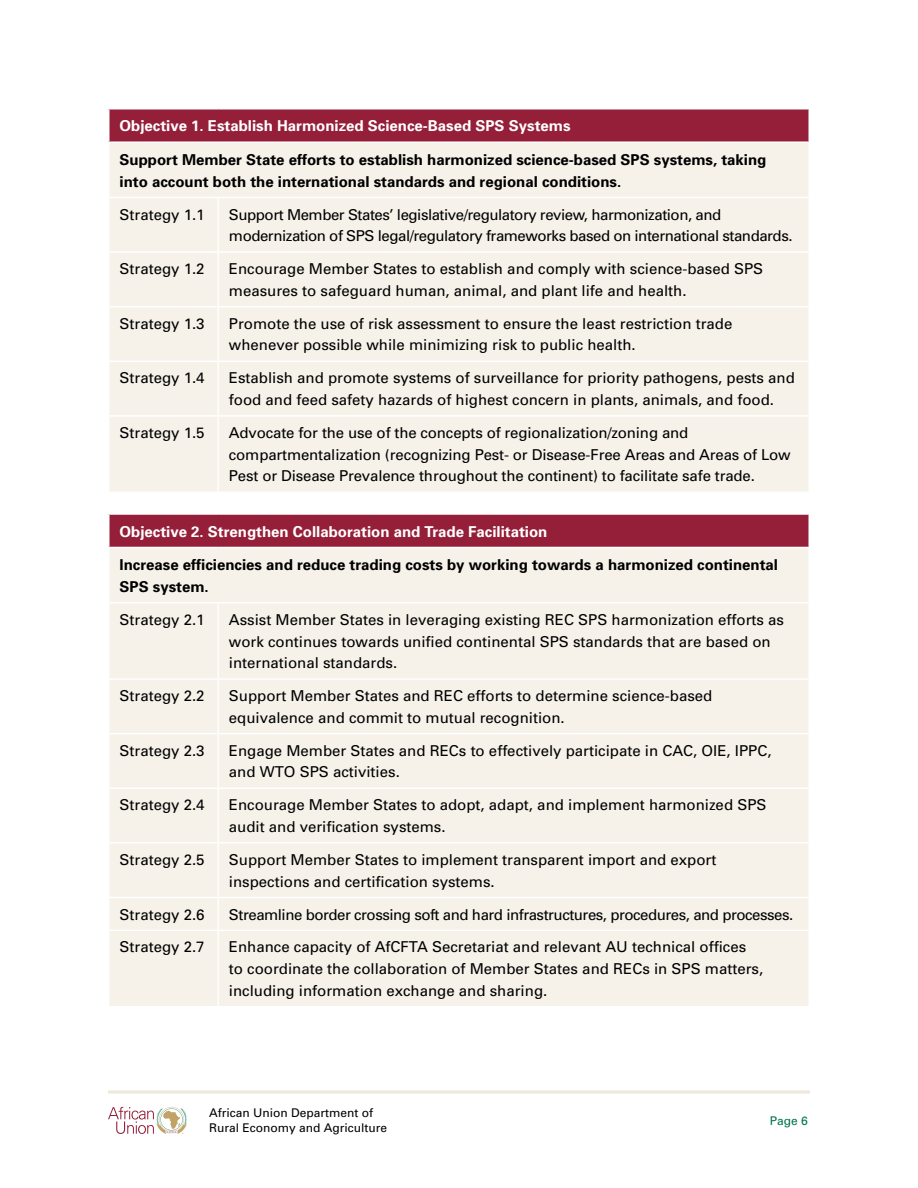
<style>
.page{position:relative;width:918px;height:1188px;background:#fff}
.page>*{position:absolute;margin:0;border:0;box-sizing:border-box;transform-origin:0 0}
.t1{font:15px/21.8px "Univers";color:#000}
.t2{font:700 15px/21.8px "Univers";color:#000}
.t3{font:15px/21.8px "Univers";letter-spacing:-.03em;color:#000}
.t4{font:700 15px "Univers";color:#fff}
.t5{font:12px/15px "Univers";color:#000}
.t6{font:12px "Univers";color:#00754b}
</style>
<div class="page">
<svg style="left:108px;top:1107px;width:79px;height:27px"></svg>
<hr style="left:108px;top:1090px;width:702px;height:4px;background:#f2ece0">
<div style="left:109px;top:109px;width:700px;height:33px;background:#951f39"></div>
<div style="left:110px;top:143px;width:698px;height:348px;background:#f6f1e9"></div>
<hr style="left:217px;top:198px;width:2px;height:53px;background:#fff">
<hr style="left:108px;top:251px;width:110px;height:2px;background:#fff">
<hr style="left:218px;top:251px;width:592px;height:2px;background:#fff">
<hr style="left:217px;top:253px;width:2px;height:53px;background:#fff">
<hr style="left:108px;top:306px;width:110px;height:1px;background:#fff">
<hr style="left:218px;top:306px;width:592px;height:1px;background:#fff">
<hr style="left:217px;top:307px;width:2px;height:54px;background:#fff">
<hr style="left:108px;top:361px;width:110px;height:1px;background:#fff">
<hr style="left:218px;top:361px;width:592px;height:1px;background:#fff">
<hr style="left:217px;top:362px;width:2px;height:53px;background:#fff">
<hr style="left:108px;top:415px;width:110px;height:2px;background:#fff">
<hr style="left:218px;top:415px;width:592px;height:2px;background:#fff">
<hr style="left:217px;top:417px;width:2px;height:74px;background:#fff">
<hr style="left:108px;top:108px;width:110px;height:2px;background:#fff">
<hr style="left:108px;top:110px;width:2px;height:31px;background:#fff">
<hr style="left:218px;top:108px;width:592px;height:2px;background:#fff">
<hr style="left:808px;top:110px;width:2px;height:31px;background:#fff">
<hr style="left:108px;top:141px;width:110px;height:2px;background:#fff">
<hr style="left:218px;top:141px;width:592px;height:2px;background:#fff">
<hr style="left:108px;top:197px;width:110px;height:1px;background:#fff">
<hr style="left:218px;top:197px;width:592px;height:1px;background:#fff">
<div style="left:109px;top:514px;width:700px;height:33px;background:#951f39"></div>
<div style="left:110px;top:548px;width:698px;height:458px;background:#f6f1e9"></div>
<hr style="left:217px;top:603px;width:2px;height:75px;background:#fff">
<hr style="left:108px;top:678px;width:110px;height:2px;background:#fff">
<hr style="left:218px;top:678px;width:592px;height:2px;background:#fff">
<hr style="left:217px;top:680px;width:2px;height:53px;background:#fff">
<hr style="left:108px;top:733px;width:110px;height:1px;background:#fff">
<hr style="left:218px;top:733px;width:592px;height:1px;background:#fff">
<hr style="left:217px;top:734px;width:2px;height:54px;background:#fff">
<hr style="left:108px;top:788px;width:110px;height:1px;background:#fff">
<hr style="left:218px;top:788px;width:592px;height:1px;background:#fff">
<hr style="left:217px;top:789px;width:2px;height:53px;background:#fff">
<hr style="left:108px;top:842px;width:110px;height:2px;background:#fff">
<hr style="left:218px;top:842px;width:592px;height:2px;background:#fff">
<hr style="left:217px;top:844px;width:2px;height:53px;background:#fff">
<hr style="left:217px;top:898px;width:2px;height:32px;background:#fff">
<hr style="left:217px;top:931px;width:2px;height:75px;background:#fff">
<hr style="left:108px;top:897px;width:110px;height:1px;background:#fff">
<hr style="left:218px;top:897px;width:592px;height:1px;background:#fff">
<hr style="left:108px;top:930px;width:110px;height:1px;background:#fff">
<hr style="left:218px;top:930px;width:592px;height:1px;background:#fff">
<hr style="left:108px;top:513px;width:110px;height:2px;background:#fff">
<hr style="left:108px;top:515px;width:2px;height:32px;background:#fff">
<hr style="left:218px;top:513px;width:592px;height:2px;background:#fff">
<hr style="left:808px;top:515px;width:2px;height:32px;background:#fff">
<hr style="left:108px;top:602px;width:110px;height:1px;background:#fff">
<hr style="left:218px;top:602px;width:592px;height:1px;background:#fff">
<p class="t4" style="left:120px;top:117px;width:452px">Objective 1. Establish Harmonized Science-Based SPS Systems</p>
<p class="t2" style="left:120px;top:149px;width:648px">Support Member State efforts to establish harmonized science-based SPS systems, taking into account both the international standards and regional conditions.</p>
<p class="t1" style="left:120px;top:204px;width:87px">Strategy 1.1</p>
<p class="t3" style="left:229px;top:204px;width:565px">Support Member States’ legislative/regulatory review, harmonization, and modernization of SPS legal/regulatory frameworks based on international standards.</p>
<p class="t1" style="left:120px;top:258px;width:87px">Strategy 1.2</p>
<p class="t1" style="left:229px;top:258px;width:536px">Encourage Member States to establish and comply with science-based SPS measures to safeguard human, animal, and plant life and health.</p>
<p class="t1" style="left:120px;top:313px;width:87px">Strategy 1.3</p>
<p class="t1" style="left:229px;top:313px;width:505px">Promote the use of risk assessment to ensure the least restriction trade whenever possible while minimizing risk to public health.</p>
<p class="t1" style="left:120px;top:367px;width:87px">Strategy 1.4</p>
<p class="t1" style="left:229px;top:367px;width:567px">Establish and promote systems of surveillance for priority pathogens, pests and food and feed safety hazards of highest concern in plants, animals, and food.</p>
<p class="t1" style="left:120px;top:422px;width:87px">Strategy 1.5</p>
<p class="t1" style="left:229px;top:422px;width:563px">Advocate for the use of the concepts of regionalization/zoning and compartmentalization (recognizing Pest- or Disease-Free Areas and Areas of Low<br>Pest or Disease Prevalence throughout the continent) to facilitate safe trade.</p>
<p class="t4" style="left:120px;top:522px;width:429px">Objective 2. Strengthen Collaboration and Trade Facilitation</p>
<p class="t2" style="left:120px;top:554px;width:660px">Increase efficiencies and reduce trading costs by working towards a harmonized continental<br>SPS system.</p>
<p class="t1" style="left:120px;top:609px;width:87px">Strategy 2.1</p>
<p class="t1" style="left:229px;top:609px;width:557px">Assist Member States in leveraging existing REC SPS harmonization efforts as work continues towards unified continental SPS standards that are based on international standards.</p>
<p class="t1" style="left:120px;top:685px;width:87px">Strategy 2.2</p>
<p class="t1" style="left:229px;top:685px;width:485px">Support Member States and REC efforts to determine science-based equivalence and commit to mutual recognition.</p>
<p class="t1" style="left:120px;top:740px;width:87px">Strategy 2.3</p>
<p class="t1" style="left:229px;top:740px;width:544px">Engage Member States and RECs to effectively participate in CAC, OIE, IPPC, and WTO SPS activities.</p>
<p class="t1" style="left:120px;top:794px;width:87px">Strategy 2.4</p>
<p class="t1" style="left:229px;top:794px;width:539px">Encourage Member States to adopt, adapt, and implement harmonized SPS audit and verification systems.</p>
<p class="t1" style="left:120px;top:849px;width:87px">Strategy 2.5</p>
<p class="t1" style="left:229px;top:849px;width:489px">Support Member States to implement transparent import and export inspections and certification systems.</p>
<p class="t1" style="left:120px;top:904px;width:87px">Strategy 2.6</p>
<p class="t3" style="left:229px;top:904px;width:566px">Streamline border crossing soft and hard infrastructures, procedures, and processes.</p>
<p class="t1" style="left:120px;top:936px;width:87px">Strategy 2.7</p>
<p class="t1" style="left:229px;top:936px;width:536px">Enhance capacity of AfCFTA Secretariat and relevant AU technical offices to coordinate the collaboration of Member States and RECs in SPS matters, including information exchange and sharing.</p>
<p class="t5" style="left:209px;top:1106px;width:180px">African Union Department of<br>Rural Economy and Agriculture</p>
<p class="t6" style="left:770px;top:1114px;width:40px">Page 6</p>
</div>
